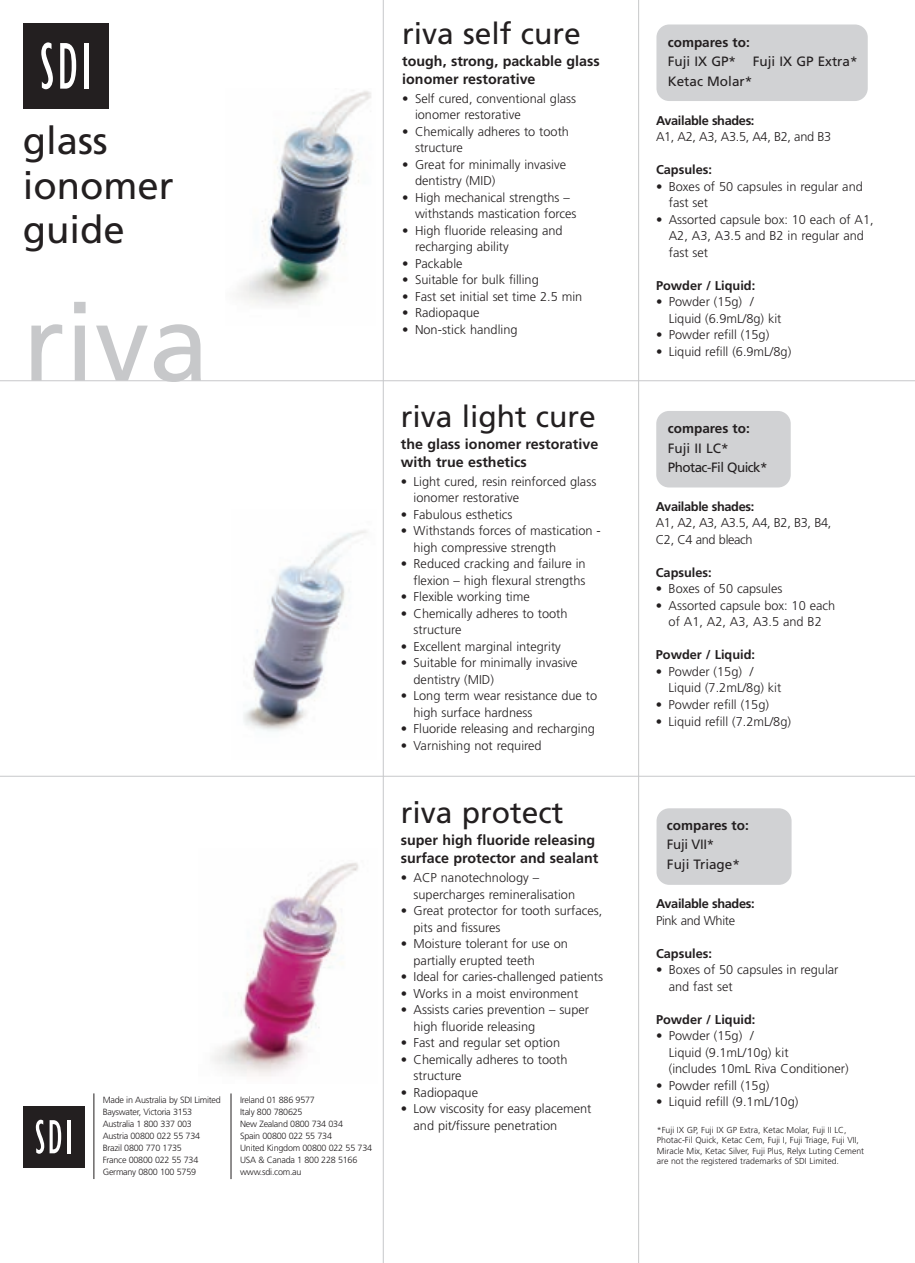
<style>
.page{position:relative;width:915px;height:1263px;background:#fff}
.page>*{position:absolute;margin:0;border:0;box-sizing:border-box;transform-origin:0 0}
.t1{font:108px "Frutiger";color:#c7c8ca}
.t2{font:38.25px/45px "Frutiger";color:#231f20}
.t3{font:30px "Frutiger";color:#231f20}
.t4{font:700 14.25px/18px "Frutiger";color:#231f20}
.t5{font:13.5px/19.5px "Frutiger";color:#231f20}
.t6{font:700 13.5px "Frutiger";color:#231f20}
.t7{font:13.5px/19.5px "Frutiger";letter-spacing:-.04em;color:#231f20}
.t8{font:300 12.75px/16.5px "Frutiger";color:#231f20}
.t9{font:300 12.75px/16.5px "Frutiger";letter-spacing:-.03em;color:#231f20}
.t10{font:700 12.75px "Frutiger";color:#231f20}
.t11{font:700 12.75px "Frutiger";letter-spacing:-.03em;color:#231f20}
.t12{font:300 9px/12px "Frutiger";letter-spacing:-.03em;color:#231f20}
.t13{font:300 8.7px/10.5px "Frutiger";color:#231f20}
</style>
<div class="page">
<hr style="left:0;top:380px;width:914px;height:1px;background:#c7c8ca">
<hr style="left:0;top:776px;width:914px;height:1px;background:#c7c8ca">
<hr style="left:383px;top:0;width:1px;height:1263px;background:#c7c8ca">
<hr style="left:638px;top:0;width:1px;height:1263px;background:#c7c8ca">
<div style="left:24px;top:24px;width:85px;height:85px;background:#231f20"></div>
<svg style="left:41px;top:42px;width:12px;height:47px"></svg>
<svg style="left:60px;top:43px;width:16px;height:46px"></svg>
<hr style="left:85px;top:43px;width:4px;height:46px;background:#fff">
<div style="left:23px;top:1106px;width:62px;height:62px;background:#231f20"></div>
<svg style="left:36px;top:1120px;width:8px;height:34px"></svg>
<svg style="left:50px;top:1120px;width:11px;height:33px"></svg>
<hr style="left:67px;top:1120px;width:4px;height:33px;background:#fff">
<hr style="left:94px;top:1093px;width:1px;height:86px;background:#231f20">
<hr style="left:231px;top:1093px;width:1px;height:86px;background:#231f20">
<img style="left:237px;top:91px;width:134px;height:214px">
<img style="left:243px;top:530px;width:124px;height:202px">
<img style="left:212px;top:862px;width:146px;height:214px">
<div style="left:656px;top:24px;width:211px;height:77px;background:#d1d2d4;border-radius:13px"></div>
<div style="left:656px;top:411px;width:134px;height:76px;background:#d1d2d4;border-radius:13px"></div>
<div style="left:656px;top:808px;width:135px;height:77px;background:#d1d2d4;border-radius:13px"></div>
<h2 class="t2" style="left:23px;top:121px;width:152px">glass ionomer guide</h2>
<h1 class="t1" style="left:23px;top:300px;width:188px">riva</h1>
<p class="t12" style="left:103px;top:1095px;width:119px">Made in Australia by SDI Limited<br>Bayswater, Victoria 3153<br>Australia 1 800 337 003<br>Austria 00800 022 55 734<br>Brazil 0800 770 1735<br>France 00800 022 55 734<br>Germany 0800 100 5759</p>
<p class="t12" style="left:240px;top:1095px;width:133px">Ireland 01 886 9577<br>Italy 800 780625<br>New Zealand 0800 734 034<br>Spain 00800 022 55 734<br>United Kingdom 00800 022 55 734<br>USA &amp; Canada 1 800 228 5166 www.sdi.com.au</p>
<h3 class="t3" style="left:402px;top:21px;width:180px">riva self cure</h3>
<p class="t4" style="left:402px;top:53px;width:199px">tough, strong, packable glass ionomer restorative</p>
<p class="t8" style="left:415px;top:91px;width:162px;text-indent:-13px">• Self cured, conventional glass ionomer restorative</p>
<p class="t8" style="left:415px;top:124px;width:155px;text-indent:-13px">• Chemically adheres to tooth structure</p>
<p class="t8" style="left:415px;top:157px;width:152px;text-indent:-13px">• Great for minimally invasive dentistry (MID)</p>
<p class="t8" style="left:415px;top:190px;width:163px;text-indent:-13px">• High mechanical strengths – withstands mastication forces</p>
<p class="t8" style="left:415px;top:223px;width:149px;text-indent:-13px">• High fluoride releasing and recharging ability</p>
<p class="t8" style="left:402px;top:256px;width:62px">• Packable</p>
<p class="t8" style="left:402px;top:273px;width:138px">• Suitable for bulk filling</p>
<p class="t8" style="left:402px;top:289px;width:181px">• Fast set initial set time 2.5 min</p>
<p class="t8" style="left:402px;top:306px;width:79px">• Radiopaque</p>
<p class="t8" style="left:402px;top:322px;width:117px">• Non-stick handling</p>
<h3 class="t3" style="left:400px;top:405px;width:197px">riva light cure</h3>
<p class="t4" style="left:400px;top:436px;width:199px">the glass ionomer restorative with true esthetics</p>
<p class="t8" style="left:413px;top:474px;width:184px;text-indent:-13px">• Light cured, resin reinforced glass ionomer restorative</p>
<p class="t8" style="left:400px;top:507px;width:113px">• Fabulous esthetics</p>
<p class="t8" style="left:413px;top:524px;width:189px;text-indent:-13px">• Withstands forces of mastication - high compressive strength</p>
<p class="t8" style="left:400px;top:557px;width:186px;text-align:right">• Reduced cracking and failure in flexion – high flexural strengths</p>
<p class="t8" style="left:400px;top:590px;width:130px">• Flexible working time</p>
<p class="t8" style="left:413px;top:606px;width:155px;text-indent:-13px">• Chemically adheres to tooth structure</p>
<p class="t8" style="left:400px;top:639px;width:162px">• Excellent marginal integrity</p>
<p class="t8" style="left:413px;top:656px;width:165px;text-indent:-13px">• Suitable for minimally invasive dentistry (MID)</p>
<p class="t8" style="left:413px;top:689px;width:185px;text-indent:-13px">• Long term wear resistance due to high surface hardness</p>
<p class="t8" style="left:400px;top:722px;width:195px">• Fluoride releasing and recharging</p>
<p class="t8" style="left:400px;top:738px;width:142px">• Varnishing not required</p>
<h3 class="t3" style="left:400px;top:801px;width:164px">riva protect</h3>
<p class="t4" style="left:400px;top:832px;width:199px">super high fluoride releasing surface protector and sealant</p>
<p class="t8" style="left:413px;top:870px;width:163px;text-indent:-13px">• ACP nanotechnology – supercharges remineralisation</p>
<p class="t8" style="left:413px;top:903px;width:190px;text-indent:-13px">• Great protector for tooth surfaces, pits and fissures</p>
<p class="t8" style="left:413px;top:936px;width:156px;text-indent:-13px">• Moisture tolerant for use on partially erupted teeth</p>
<p class="t8" style="left:400px;top:969px;width:204px">• Ideal for caries-challenged patients</p>
<p class="t8" style="left:400px;top:986px;width:179px">• Works in a moist environment</p>
<p class="t8" style="left:413px;top:1002px;width:177px;text-indent:-13px">• Assists caries prevention – super high fluoride releasing</p>
<p class="t8" style="left:400px;top:1035px;width:161px">• Fast and regular set option</p>
<p class="t8" style="left:413px;top:1052px;width:155px;text-indent:-13px">• Chemically adheres to tooth structure</p>
<p class="t8" style="left:400px;top:1085px;width:79px">• Radiopaque</p>
<p class="t8" style="left:413px;top:1101px;width:179px;text-indent:-13px">• Low viscosity for easy placement and pit/fissure penetration</p>
<p class="t6" style="left:667px;top:37px;width:83px">compares to:</p>
<p class="t5" style="left:667px;top:53px;width:86px">Fuji IX GP*<br>Ketac Molar*</p>
<p class="t11" style="left:655px;top:115px;width:100px">Available shades:</p>
<p class="t9" style="left:655px;top:129px;width:177px">A1, A2, A3, A3.5, A4, B2, and B3</p>
<p class="t10" style="left:655px;top:164px;width:57px">Capsules:</p>
<p class="t8" style="left:668px;top:179px;width:195px;text-indent:-13px">• Boxes of 50 capsules in regular and fast set</p>
<p class="t8" style="left:668px;top:212px;width:206px;text-indent:-13px">• Assorted capsule box: 10 each of A1,<br>A2, A3, A3.5 and B2 in regular and fast set</p>
<p class="t10" style="left:655px;top:280px;width:101px">Powder / Liquid:</p>
<p class="t8" style="left:668px;top:294px;width:114px;text-indent:-13px">• Powder (15g) /<br>Liquid (6.9mL/8g) kit</p>
<p class="t8" style="left:655px;top:327px;width:115px">• Powder refill (15g)</p>
<p class="t8" style="left:655px;top:344px;width:137px">• Liquid refill (6.9mL/8g)</p>
<p class="t5" style="left:752px;top:52px;width:106px">Fuji IX GP Extra*</p>
<p class="t6" style="left:667px;top:423px;width:83px">compares to:</p>
<p class="t7" style="left:667px;top:439px;width:101px">Fuji II LC*<br>Photac-Fil Quick*</p>
<p class="t11" style="left:655px;top:501px;width:100px">Available shades:</p>
<p class="t9" style="left:655px;top:516px;width:177px">A1, A2, A3, A3.5, A4, B2, B3, B4,<br>C2, C4 and bleach</p>
<p class="t10" style="left:655px;top:567px;width:57px">Capsules:</p>
<p class="t8" style="left:655px;top:582px;width:128px">• Boxes of 50 capsules</p>
<p class="t8" style="left:655px;top:598px;width:181px;text-align:center">• Assorted capsule box: 10 each of A1, A2, A3, A3.5 and B2</p>
<p class="t10" style="left:655px;top:650px;width:101px">Powder / Liquid:</p>
<p class="t8" style="left:668px;top:664px;width:114px;text-indent:-13px">• Powder (15g) /<br>Liquid (7.2mL/8g) kit</p>
<p class="t8" style="left:655px;top:697px;width:115px">• Powder refill (15g)</p>
<p class="t8" style="left:655px;top:714px;width:137px">• Liquid refill (7.2mL/8g)</p>
<p class="t6" style="left:666px;top:819px;width:83px">compares to:</p>
<p class="t5" style="left:666px;top:836px;width:74px">Fuji VII*<br>Fuji Triage*</p>
<p class="t11" style="left:655px;top:899px;width:100px">Available shades:</p>
<p class="t9" style="left:655px;top:913px;width:80px">Pink and White</p>
<p class="t10" style="left:655px;top:948px;width:57px">Capsules:</p>
<p class="t8" style="left:668px;top:963px;width:171px;text-indent:-13px">• Boxes of 50 capsules in regular and fast set</p>
<p class="t10" style="left:655px;top:1014px;width:101px">Powder / Liquid:</p>
<p class="t8" style="left:668px;top:1029px;width:181px;text-indent:-13px">• Powder (15g) /<br>Liquid (9.1mL/10g) kit<br>(includes 10mL Riva Conditioner)</p>
<p class="t8" style="left:655px;top:1078px;width:115px">• Powder refill (15g)</p>
<p class="t8" style="left:655px;top:1095px;width:144px">• Liquid refill (9.1mL/10g)</p>
<p class="t13" style="left:656px;top:1125px;width:209px">*Fuji IX GP, Fuji IX GP Extra, Ketac Molar, Fuji II LC, Photac-Fil Quick, Ketac Cem, Fuji I, Fuji Triage, Fuji VII, Miracle Mix, Ketac Silver, Fuji Plus, Relyx Luting Cement are not the registered trademarks of SDI Limited.</p>
</div>
